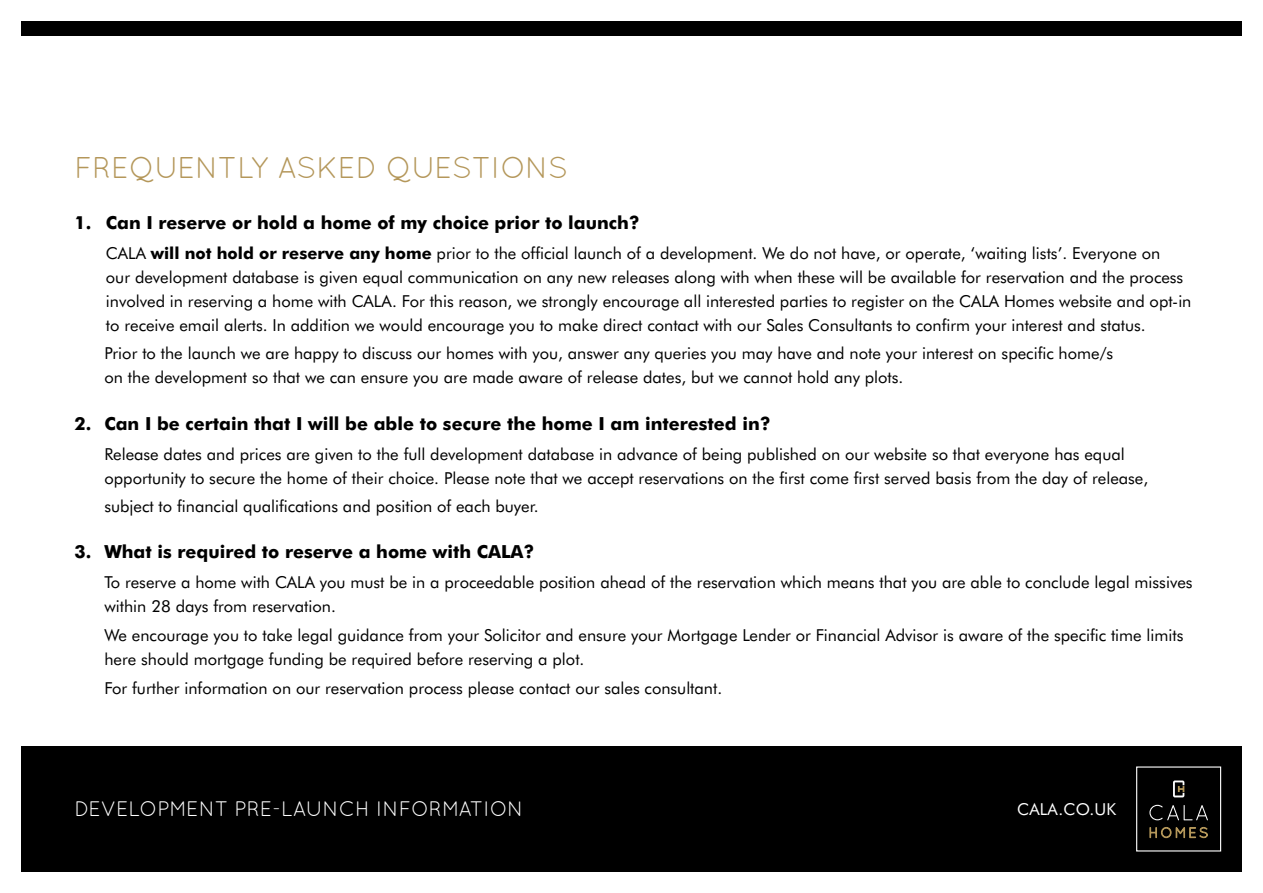
<style>
.page{position:relative;width:1263px;height:893px;background:#fff}
.page>*{position:absolute;margin:0;border:0;box-sizing:border-box;transform-origin:0 0}
.t1{font:30px "Quicksand";color:#b4975a}
.t2{font:21px "Quicksand";color:#fff}
.t3{font:700 18px "Futura BT";color:#000}
.t4{font:16.5px/24px "Futura BT";color:#000}
.t5{font:16.5px "Futura BT";letter-spacing:.01em;color:#fff}
.s1{font-weight:700}
</style>
<div class="page">
<div style="left:21px;top:746px;width:1221px;height:126px;background:#000"></div>
<svg style="left:1173px;top:780px;width:11px;height:17px"></svg>
<svg style="left:1149px;top:805px;width:59px;height:15px"></svg>
<svg style="left:1149px;top:827px;width:59px;height:11px"></svg>
<div style="left:1136px;top:766px;width:85px;height:85px;border:1px solid #fff"></div>
<div style="left:21px;top:21px;width:1221px;height:15px;background:#000"></div>
<h1 class="t1" style="left:74px;top:151px;width:495px">FREQUENTLY ASKED QUESTIONS</h1>
<p class="t3" style="left:74px;top:212px;width:567px">1. Can I reserve or hold a home of my choice prior to launch?</p>
<p class="t4" style="left:106px;top:241px;width:1087px">CALA <span class="s1">will not hold or reserve any home</span> prior to the official launch of a development. We do not have, or operate, ‘waiting lists’. Everyone on<br>our development database is given equal communication on any new releases along with when these will be available for reservation and the process involved in reserving a home with CALA. For this reason, we strongly encourage all interested parties to register on the CALA Homes website and opt-in to receive email alerts. In addition we would encourage you to make direct contact with our Sales Consultants to confirm your interest and status.</p>
<p class="t4" style="left:104px;top:341px;width:1010px">Prior to the launch we are happy to discuss our homes with you, answer any queries you may have and note your interest on specific home/s on the development so that we can ensure you are made aware of release dates, but we cannot hold any plots.</p>
<p class="t3" style="left:74px;top:413px;width:698px">2. Can I be certain that I will be able to secure the home I am interested in?</p>
<p class="t4" style="left:104px;top:442px;width:1045px">Release dates and prices are given to the full development database in advance of being published on our website so that everyone has equal opportunity to secure the home of their choice. Please note that we accept reservations on the first come first served basis from the day of release,</p>
<p class="t4" style="left:104px;top:494px;width:436px">subject to financial qualifications and position of each buyer.</p>
<p class="t3" style="left:74px;top:541px;width:462px">3. What is required to reserve a home with CALA?</p>
<p class="t4" style="left:104px;top:570px;width:1090px">To reserve a home with CALA you must be in a proceedable position ahead of the reservation which means that you are able to conclude legal missives within 28 days from reservation.</p>
<p class="t4" style="left:104px;top:622px;width:1081px">We encourage you to take legal guidance from your Solicitor and ensure your Mortgage Lender or Financial Advisor is aware of the specific time limits here should mortgage funding be required before reserving a plot.</p>
<p class="t4" style="left:104px;top:676px;width:619px">For further information on our reservation process please contact our sales consultant.</p>
<p class="t2" style="left:74px;top:797px;width:450px">DEVELOPMENT PRE-LAUNCH INFORMATION</p>
<p class="t5" style="left:1017px;top:799px;width:100px">CALA.CO.UK</p>
</div>
